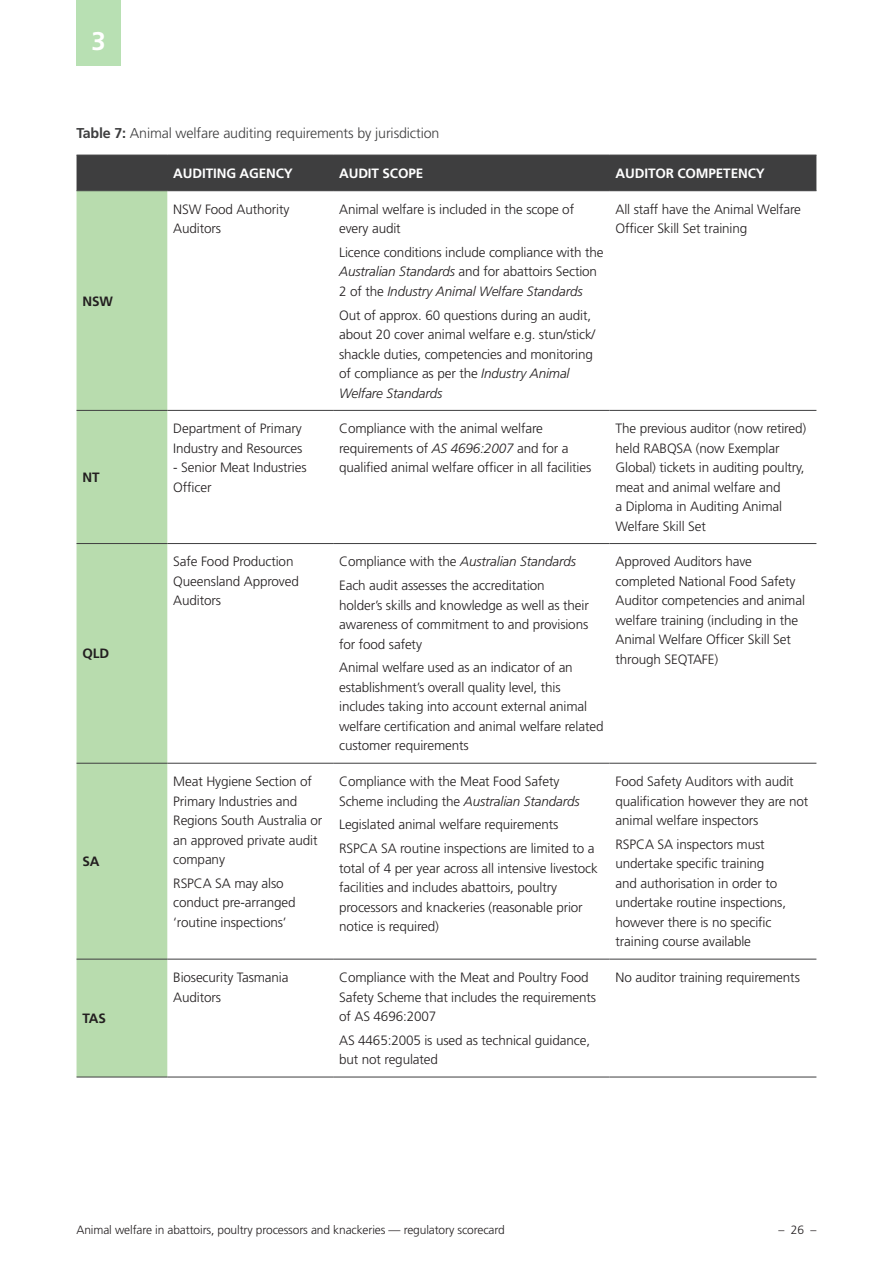
<style>
.page{position:relative;width:893px;height:1263px;background:#fff}
.page>*{position:absolute;margin:0;border:0;box-sizing:border-box;transform-origin:0 0}
.t1{font:700 25.5px "Frutiger";color:#fff}
.Table_Heading{font:300 14.25px "Frutiger";letter-spacing:-.01em;color:#3e3e3f}
.Table_Text{font:300 13.5px/19.5px "Frutiger";letter-spacing:-.01em;color:#231f20}
.Table_Header{font:700 13.5px "Frutiger";letter-spacing:-.01em;color:#fff}
.Table_Text-2{font:italic 300 13.5px "Frutiger";letter-spacing:-.01em;color:#231f20}
.Table_Text-3{font:700 13.5px "Frutiger";letter-spacing:-.01em;color:#231f20}
.t2{font:300 12px "Frutiger";letter-spacing:-.01em;color:#231f20}
.s1{font-weight:700}
.s2{font-style:italic}
.s3{font-style:normal}
</style>
<div class="page">
<div style="left:77px;top:156px;width:739px;height:34px;background:#3e3e3f"></div>
<div style="left:77px;top:191px;width:90px;height:886px;background:#b8dcae"></div>
<hr style="left:77px;top:410px;width:90px;height:1px;background:#3e3e3f">
<hr style="left:167px;top:410px;width:166px;height:1px;background:#3e3e3f">
<hr style="left:333px;top:410px;width:276px;height:1px;background:#3e3e3f">
<hr style="left:609px;top:410px;width:207px;height:1px;background:#3e3e3f">
<hr style="left:77px;top:543px;width:90px;height:1px;background:#3e3e3f">
<hr style="left:167px;top:543px;width:166px;height:1px;background:#3e3e3f">
<hr style="left:333px;top:543px;width:276px;height:1px;background:#3e3e3f">
<hr style="left:609px;top:543px;width:207px;height:1px;background:#3e3e3f">
<hr style="left:77px;top:763px;width:90px;height:1px;background:#3e3e3f">
<hr style="left:167px;top:763px;width:166px;height:1px;background:#3e3e3f">
<hr style="left:333px;top:763px;width:276px;height:1px;background:#3e3e3f">
<hr style="left:609px;top:763px;width:207px;height:1px;background:#3e3e3f">
<hr style="left:77px;top:959px;width:90px;height:1px;background:#3e3e3f">
<hr style="left:167px;top:959px;width:166px;height:1px;background:#3e3e3f">
<hr style="left:333px;top:959px;width:276px;height:1px;background:#3e3e3f">
<hr style="left:609px;top:959px;width:207px;height:1px;background:#3e3e3f">
<hr style="left:77px;top:1077px;width:90px;height:1px;background:#3e3e3f">
<hr style="left:167px;top:1077px;width:166px;height:1px;background:#3e3e3f">
<hr style="left:333px;top:1077px;width:276px;height:1px;background:#3e3e3f">
<hr style="left:609px;top:1077px;width:207px;height:1px;background:#3e3e3f">
<hr style="left:77px;top:155px;width:90px;height:1px;background:#3e3e3f">
<hr style="left:167px;top:155px;width:166px;height:1px;background:#3e3e3f">
<hr style="left:333px;top:155px;width:276px;height:1px;background:#3e3e3f">
<hr style="left:609px;top:155px;width:207px;height:1px;background:#3e3e3f">
<hr style="left:77px;top:190px;width:90px;height:1px;background:#3e3e3f">
<hr style="left:167px;top:190px;width:166px;height:1px;background:#3e3e3f">
<hr style="left:333px;top:190px;width:276px;height:1px;background:#3e3e3f">
<hr style="left:609px;top:190px;width:207px;height:1px;background:#3e3e3f">
<div style="left:77px;top:0;width:44px;height:65px;background:#b8e0b3"></div>
<h1 class="t1" style="left:92px;top:26px;width:16px">3</h1>
<p class="Table_Heading" style="left:77px;top:125px;width:364px"><span class="s1">Table 7:</span> Animal welfare auditing requirements by jurisdiction</p>
<p class="Table_Header" style="left:173px;top:165px;width:121px">AUDITING AGENCY</p>
<p class="Table_Header" style="left:339px;top:165px;width:86px">AUDIT SCOPE</p>
<p class="Table_Header" style="left:615px;top:165px;width:151px">AUDITOR COMPETENCY</p>
<p class="Table_Text-3" style="left:83px;top:293px;width:32px">NSW</p>
<p class="Table_Text-3" style="left:83px;top:469px;width:19px">NT</p>
<p class="Table_Text-3" style="left:83px;top:646px;width:28px">QLD</p>
<p class="Table_Text-3" style="left:83px;top:854px;width:19px">SA</p>
<p class="Table_Text-3" style="left:83px;top:1010px;width:25px">TAS</p>
<p class="Table_Text" style="left:173px;top:199px;width:118px">NSW Food Authority<br>Auditors</p>
<p class="Table_Text" style="left:339px;top:199px;width:237px">Animal welfare is included in the scope of every audit</p>
<p class="Table_Text" style="left:339px;top:243px;width:266px">Licence conditions include compliance with the<br><span class="s2">Australian Standards</span> and for abattoirs Section<br>2 of the <span class="s2">Industry Animal Welfare Standards</span></p>
<p class="Table_Text" style="left:339px;top:305px;width:258px">Out of approx. 60 questions during an audit, about 20 cover animal welfare e.g. stun/stick/ shackle duties, competencies and monitoring of compliance as per the <span class="s2">Industry Animal Welfare Standards</span></p>
<p class="Table_Text" style="left:615px;top:199px;width:187px">All staff have the Animal Welfare<br>Officer Skill Set training</p>
<p class="Table_Text" style="left:173px;top:419px;width:130px">Department of Primary<br>Industry and Resources</p>
<p class="Table_Text" style="left:173px;top:458px;width:135px">- Senior Meat Industries<br>Officer</p>
<p class="Table_Text" style="left:339px;top:419px;width:254px">Compliance with the animal welfare requirements of <span class="s2">AS 4696:2007</span> and for a qualified animal welfare officer in all facilities</p>
<p class="Table_Text" style="left:615px;top:419px;width:192px">The previous auditor (now retired) held RABQSA (now Exemplar<br>Global) tickets in auditing poultry, meat and animal welfare and<br>a Diploma in Auditing Animal<br>Welfare Skill Set</p>
<p class="Table_Text" style="left:173px;top:552px;width:127px">Safe Food Production<br>Queensland Approved<br>Auditors</p>
<p class="Table_Text-2" style="left:339px;top:554px;width:239px"><span class="s3">Compliance with the</span> Australian Standards</p>
<p class="Table_Text" style="left:339px;top:576px;width:251px">Each audit assesses the accreditation holder’s skills and knowledge as well as their awareness of commitment to and provisions for food safety</p>
<p class="Table_Text" style="left:339px;top:658px;width:266px">Animal welfare used as an indicator of an establishment’s overall quality level, this includes taking into account external animal welfare certification and animal welfare related customer requirements</p>
<p class="Table_Text" style="left:173px;top:772px;width:150px">Meat Hygiene Section of<br>Primary Industries and<br>Regions South Australia or an approved private audit company</p>
<p class="Table_Text" style="left:173px;top:874px;width:124px">RSPCA SA may also conduct pre-arranged ‘routine inspections’</p>
<p class="Table_Text" style="left:339px;top:772px;width:242px">Compliance with the Meat Food Safety<br>Scheme including the <span class="s2">Australian Standards</span></p>
<p class="Table_Text" style="left:339px;top:815px;width:221px">Legislated animal welfare requirements</p>
<p class="Table_Text" style="left:339px;top:839px;width:260px">RSPCA SA routine inspections are limited to a total of 4 per year across all intensive livestock facilities and includes abattoirs, poultry processors and knackeries (reasonable prior notice is required)</p>
<p class="Table_Text" style="left:173px;top:968px;width:117px">Biosecurity Tasmania<br>Auditors</p>
<p class="Table_Text" style="left:339px;top:968px;width:258px">Compliance with the Meat and Poultry Food<br>Safety Scheme that includes the requirements of AS 4696:2007</p>
<p class="Table_Text" style="left:339px;top:1030px;width:252px">AS 4465:2005 is used as technical guidance, but not regulated</p>
<p class="Table_Text" style="left:615px;top:552px;width:191px">Approved Auditors have completed National Food Safety<br>Auditor competencies and animal welfare training (including in the<br>Animal Welfare Officer Skill Set through SEQTAFE)</p>
<p class="Table_Text" style="left:615px;top:772px;width:194px">Food Safety Auditors with audit qualification however they are not animal welfare inspectors</p>
<p class="Table_Text" style="left:615px;top:835px;width:172px">RSPCA SA inspectors must undertake specific training and authorisation in order to undertake routine inspections, however there is no specific training course available</p>
<p class="Table_Text" style="left:615px;top:968px;width:186px">No auditor training requirements</p>
<p class="t2" style="left:77px;top:1222px;width:430px">Animal welfare in abattoirs, poultry processors and knackeries — regulatory scorecard</p>
<p class="t2" style="left:779px;top:1222px;width:39px">– 26 –</p>
</div>
